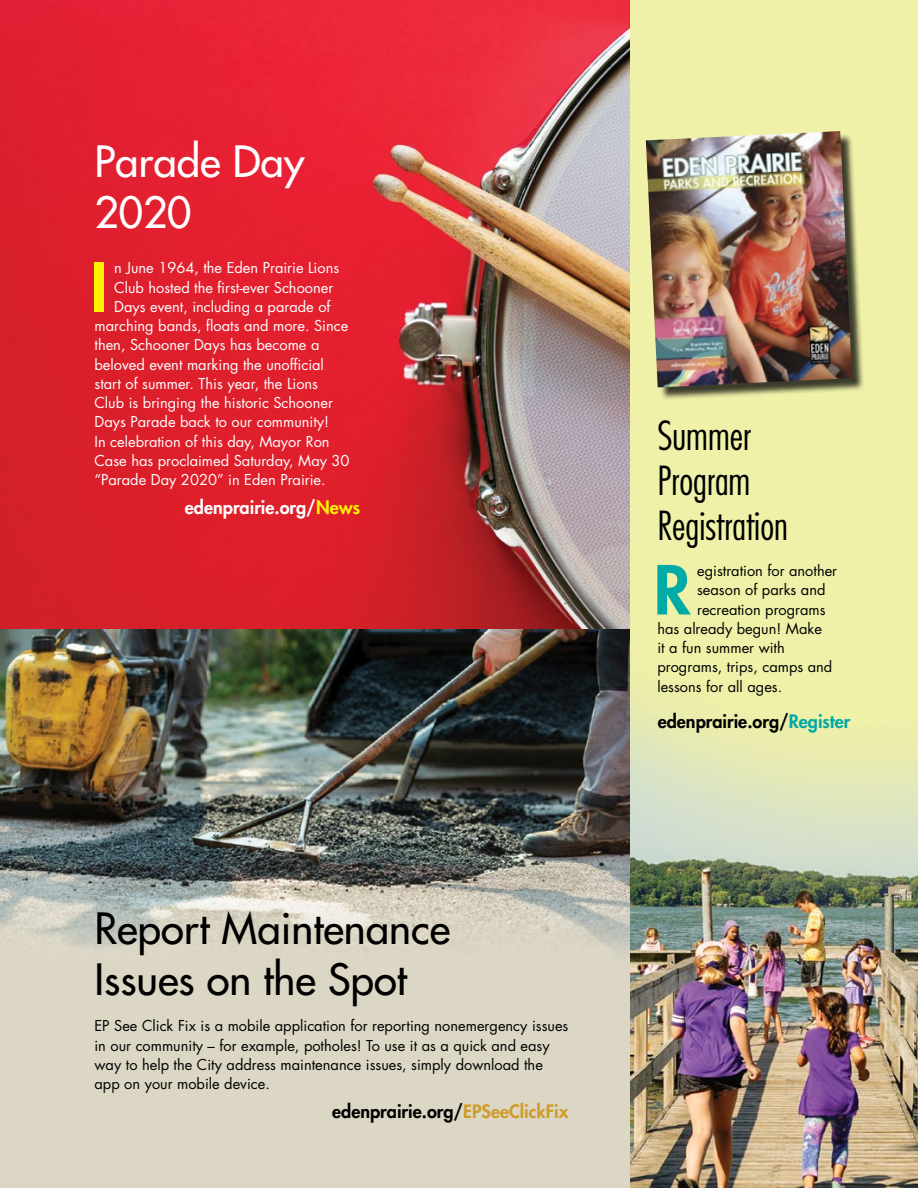
<style>
.page{position:relative;width:918px;height:1188px;background:#fff}
.page>*{position:absolute;margin:0;border:0;box-sizing:border-box;transform-origin:0 0}
.t1{font:800 65.7px "Futura";color:#00aba5}
.t2{font:800 65.7px "Futura";color:#fff200}
.t3{font:42px/51px "Futura";color:#000}
.t4{font:42px/51px "Futura";color:#fff}
.t5{font:300 condensed 39px/45px "Futura";color:#000}
.t6{font:800 18px "Futura";color:#000}
.t7{font:800 18px "Futura";color:#fff}
.t8{font:14.7px "Futura";color:#fff}
.t9{font:14.7px/19.4px "Futura";color:#000}
.s1{color:#fff200}
.s2{color:#cf9c2b}
.s3{color:#00aba5}
</style>
<div class="page">
<img style="left:0;top:0;width:918px;height:1188px">
<div style="left:648px;top:133px;width:217px;height:267px;background:#000;opacity:.75"></div>
<img style="left:646px;top:131px;width:206px;height:256px">
<h2 class="t4" style="left:94px;top:137px;width:211px">Parade Day<br>2020</h2>
<h1 class="t2" style="left:91px;top:246px;width:18px">I</h1>
<p class="t8" style="left:114px;top:258px;width:227px">n June 1964, the Eden Prairie Lions</p>
<p class="t8" style="left:114px;top:278px;width:221px">Club hosted the first-ever Schooner</p>
<p class="t8" style="left:114px;top:297px;width:218px">Days event, including a parade of</p>
<p class="t8" style="left:95px;top:316px;width:255px">marching bands, floats and more. Since</p>
<p class="t8" style="left:95px;top:336px;width:227px">then, Schooner Days has become a</p>
<p class="t8" style="left:95px;top:355px;width:231px">beloved event marking the unofficial</p>
<p class="t8" style="left:95px;top:374px;width:225px">start of summer. This year, the Lions</p>
<p class="t8" style="left:95px;top:393px;width:240px">Club is bringing the historic Schooner</p>
<p class="t8" style="left:95px;top:413px;width:236px">Days Parade back to our community!</p>
<p class="t8" style="left:95px;top:432px;width:237px">In celebration of this day, Mayor Ron</p>
<p class="t8" style="left:95px;top:451px;width:257px">Case has proclaimed Saturday, May 30</p>
<p class="t8" style="left:95px;top:470px;width:233px">“Parade Day 2020” in Eden Prairie.</p>
<p class="t7" style="left:185px;top:496px;width:177px">edenprairie.org/<span class="s1">News</span></p>
<h2 class="t3" style="left:94px;top:903px;width:357px">Report Maintenance<br>Issues on the Spot</h2>
<p class="t9" style="left:94px;top:1016px;width:475px">EP See Click Fix is a mobile application for reporting nonemergency issues in our community – for example, potholes! To use it as a quick and easy way to help the City address maintenance issues, simply download the app on your mobile device.</p>
<p class="t6" style="left:332px;top:1100px;width:238px">edenprairie.org/<span class="s2">EPSeeClickFix</span></p>
<h3 class="t5" style="left:657px;top:413px;width:132px">Summer<br>Program<br>Registration</h3>
<h1 class="t1" style="left:654px;top:549px;width:38px">R</h1>
<p class="t9" style="left:697px;top:561px;width:142px">egistration for another</p>
<p class="t9" style="left:697px;top:580px;width:130px">season of parks and</p>
<p class="t9" style="left:697px;top:600px;width:130px">recreation programs</p>
<p class="t9" style="left:657px;top:619px;width:166px">has already begun! Make</p>
<p class="t9" style="left:657px;top:638px;width:129px">it a fun summer with</p>
<p class="t9" style="left:657px;top:657px;width:176px">programs, trips, camps and</p>
<p class="t9" style="left:657px;top:677px;width:126px">lessons for all ages.</p>
<p class="t6" style="left:658px;top:710px;width:194px">edenprairie.org/<span class="s3">Register</span></p>
</div>
